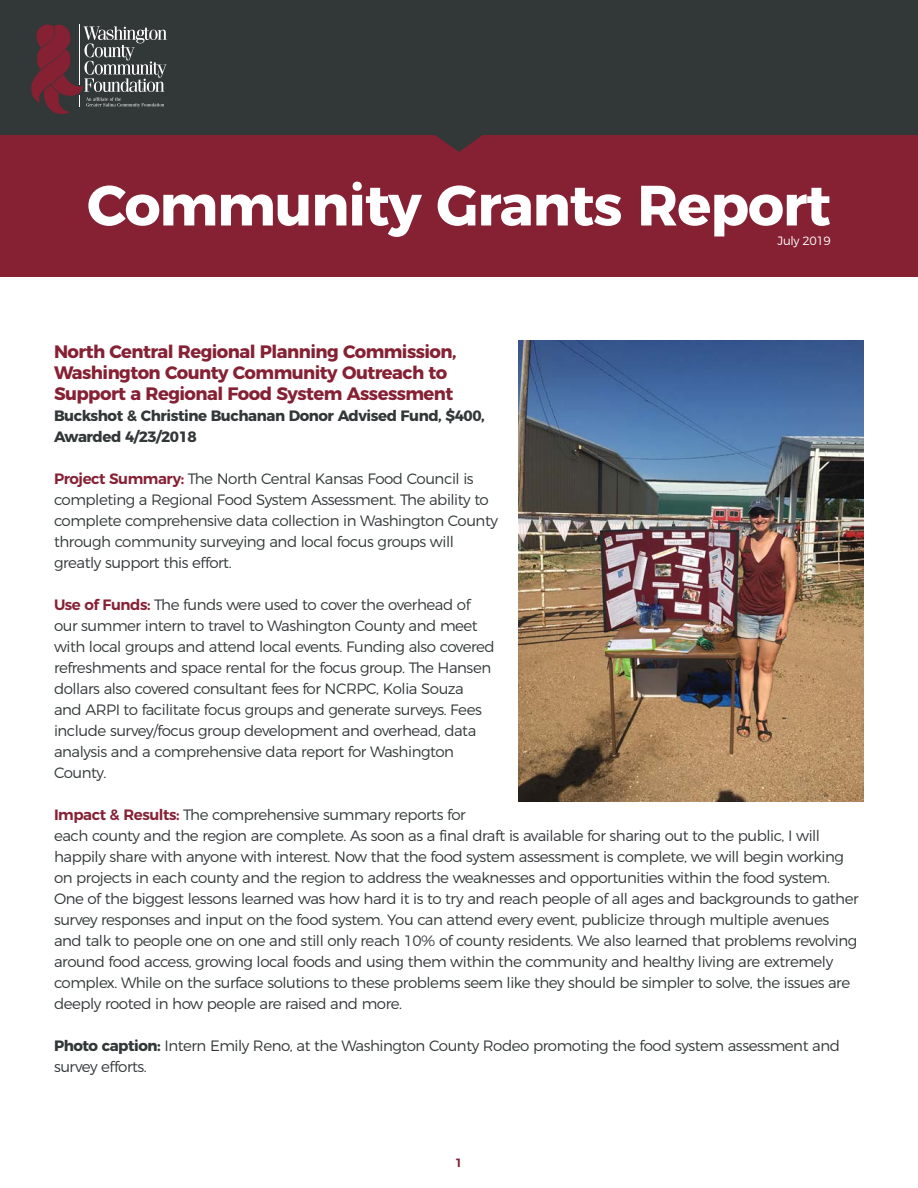
<style>
.page{position:relative;width:918px;height:1188px;background:#fff}
.page>*{position:absolute;margin:0;border:0;box-sizing:border-box;transform-origin:0 0}
.t1{font:700 56.7px "Montserrat";letter-spacing:-.02em;color:#fff}
.t2{font:700 18px/21px "Montserrat";letter-spacing:-.03em;color:#862134}
.t3{font:300 15px/21px "Montserrat";letter-spacing:-.03em;color:#323738}
.t4{font:700 15px/21px "Montserrat";letter-spacing:-.03em;color:#323738}
.t5{font:300 12px "Montserrat";letter-spacing:-.03em;color:#fff}
.t6{font:600 12px "Montserrat";color:#862134}
.s1{font-weight:600;color:#862134}
.s2{font-weight:700}
</style>
<div class="page">
<div style="left:0;top:135px;width:918px;height:141px;background:#862134"></div>
<div style="left:0;top:0;width:918px;height:135px;background:#323738"></div>
<svg style="left:31px;top:24px;width:136px;height:90px"></svg>
<svg style="left:435px;top:135px;width:48px;height:17px"></svg>
<img style="left:518px;top:341px;width:346px;height:461px">
<p class="t1" style="left:87px;top:159px;width:745px">Community Grants Report</p>
<p class="t5" style="left:778px;top:232px;width:55px">July 2019</p>
<p class="t2" style="left:54px;top:340px;width:404px">North Central Regional Planning Commission,<br>Washington County Community Outreach to<br>Support a Regional Food System Assessment</p>
<p class="t4" style="left:54px;top:404px;width:432px">Buckshot &amp; Christine Buchanan Donor Advised Fund, $400,<br>Awarded 4/23/2018</p>
<p class="t3" style="left:54px;top:467px;width:445px"><span class="s1">Project Summary:</span> The North Central Kansas Food Council is completing a Regional Food System Assessment. The ability to complete comprehensive data collection in Washington County through community surveying and local focus groups will greatly support this effort.</p>
<p class="t3" style="left:54px;top:593px;width:442px"><span class="s1">Use of Funds:</span> The funds were used to cover the overhead of our summer intern to travel to Washington County and meet with local groups and attend local events. Funding also covered refreshments and space rental for the focus group. The Hansen dollars also covered consultant fees for NCRPC, Kolia Souza and ARPI to facilitate focus groups and generate surveys. Fees include survey/focus group development and overhead, data analysis and a comprehensive data report for Washington County.</p>
<p class="t3" style="left:54px;top:803px;width:806px"><span class="s1">Impact &amp; Results:</span> The comprehensive summary reports for<br>each county and the region are complete. As soon as a final draft is available for sharing out to the public, I will happily share with anyone with interest. Now that the food system assessment is complete, we will begin working on projects in each county and the region to address the weaknesses and opportunities within the food system.<br>One of the biggest lessons learned was how hard it is to try and reach people of all ages and backgrounds to gather survey responses and input on the food system. You can attend every event, publicize through multiple avenues and talk to people one on one and still only reach 10% of county residents. We also learned that problems revolving around food access, growing local foods and using them within the community and healthy living are extremely complex. While on the surface solutions to these problems seem like they should be simpler to solve, the issues are deeply rooted in how people are raised and more.</p>
<p class="t3" style="left:54px;top:1034px;width:787px"><span class="s2">Photo caption:</span> Intern Emily Reno, at the Washington County Rodeo promoting the food system assessment and survey efforts.</p>
<p class="t6" style="left:455px;top:1153px;width:9px">1</p>
</div>
